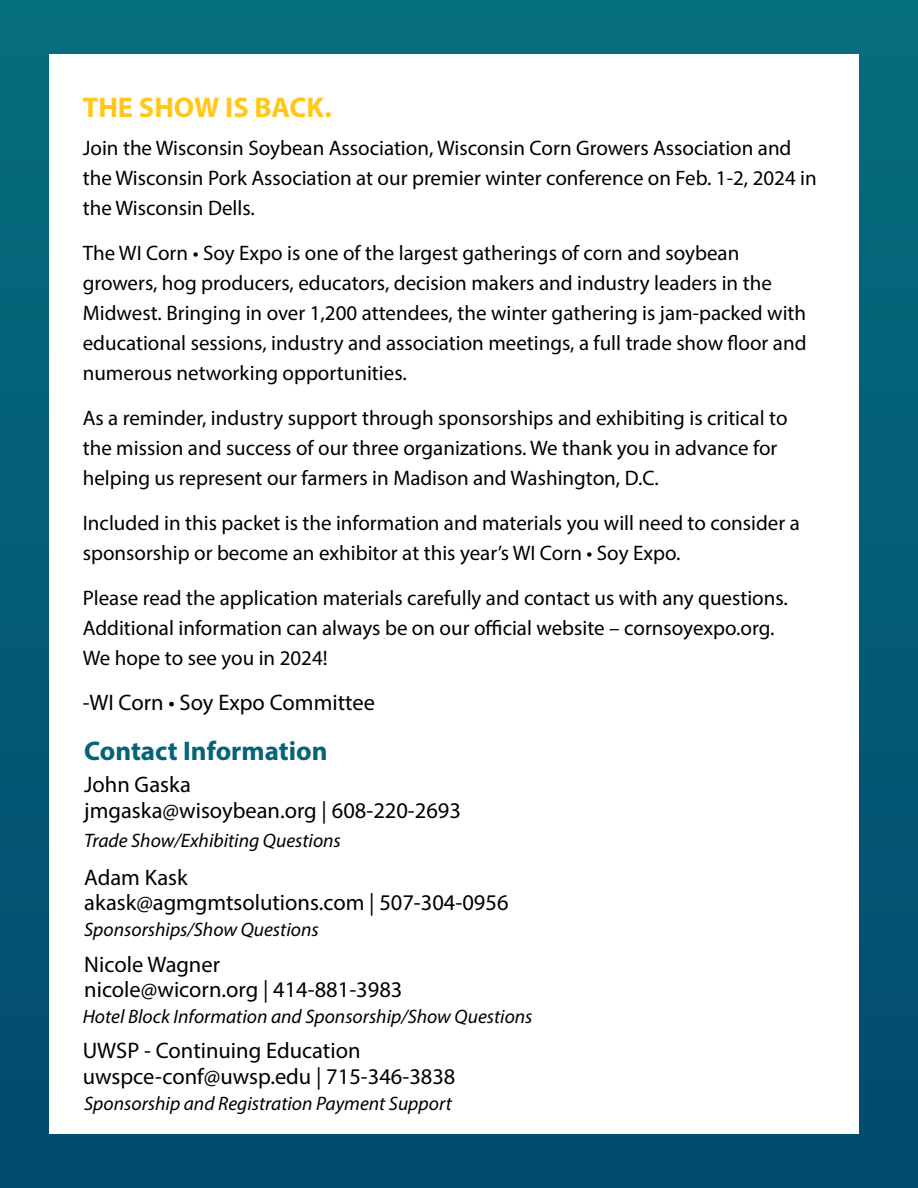
<style>
.page{position:relative;width:918px;height:1188px;background:#fff}
.page>*{position:absolute;margin:0;border:0;box-sizing:border-box;transform-origin:0 0}
.t1{font:700 28.5px "Myriad Pro";color:#ffc717}
.t2{font:700 27px "Myriad Pro";color:#046378}
.t3{font:22.5px/25.5px "Myriad Pro";color:#000}
.t4{font:21px/30px "Myriad Pro";color:#000}
.t5{font:italic 19.5px "Myriad Pro";color:#000}
</style>
<div class="page">
<div style="left:0;top:0;width:918px;height:1188px;background:linear-gradient(to bottom,#066f7e,#014a6d)"></div>
<div style="left:50px;top:55px;width:810px;height:1079px;background:#fff"></div>
<h1 class="t1" style="left:83px;top:89px;width:251px">THE SHOW IS BACK.</h1>
<p class="t4" style="left:83px;top:133px;width:736px">Join the Wisconsin Soybean Association, Wisconsin Corn Growers Association and the Wisconsin Pork Association at our premier winter conference on Feb. 1-2, 2024 in the Wisconsin Dells.</p>
<p class="t4" style="left:83px;top:238px;width:725px">The WI Corn • Soy Expo is one of the largest gatherings of corn and soybean growers, hog producers, educators, decision makers and industry leaders in the Midwest. Bringing in over 1,200 attendees, the winter gathering is jam-packed with educational sessions, industry and association meetings, a full trade show floor and numerous networking opportunities.</p>
<p class="t4" style="left:83px;top:403px;width:706px">As a reminder, industry support through sponsorships and exhibiting is critical to the mission and success of our three organizations. We thank you in advance for helping us represent our farmers in Madison and Washington, D.C.</p>
<p class="t4" style="left:83px;top:508px;width:719px">Included in this packet is the information and materials you will need to consider a sponsorship or become an exhibitor at this year’s WI Corn • Soy Expo.</p>
<p class="t4" style="left:83px;top:583px;width:707px">Please read the application materials carefully and contact us with any questions.<br>Additional information can always be on our official website – cornsoyexpo.org.<br>We hope to see you in 2024!</p>
<p class="t3" style="left:83px;top:690px;width:294px">-WI Corn • Soy Expo Committee</p>
<p class="t2" style="left:84px;top:733px;width:245px">Contact Information</p>
<p class="t3" style="left:84px;top:772px;width:378px">John Gaska<br>jmgaska@wisoybean.org | 608-220-2693</p>
<p class="t5" style="left:84px;top:828px;width:258px">Trade Show/Exhibiting Questions</p>
<p class="t3" style="left:84px;top:864px;width:426px">Adam Kask<br>akask@agmgmtsolutions.com | 507-304-0956</p>
<p class="t5" style="left:84px;top:917px;width:236px">Sponsorships/Show Questions</p>
<p class="t3" style="left:84px;top:951px;width:320px">Nicole Wagner<br>nicole@wicorn.org | 414-881-3983</p>
<p class="t5" style="left:83px;top:1005px;width:451px">Hotel Block Information and Sponsorship/Show Questions</p>
<p class="t3" style="left:83px;top:1038px;width:374px">UWSP - Continuing Education uwspce-conf@uwsp.edu | 715-346-3838</p>
<p class="t5" style="left:84px;top:1092px;width:369px">Sponsorship and Registration Payment Support</p>
</div>
